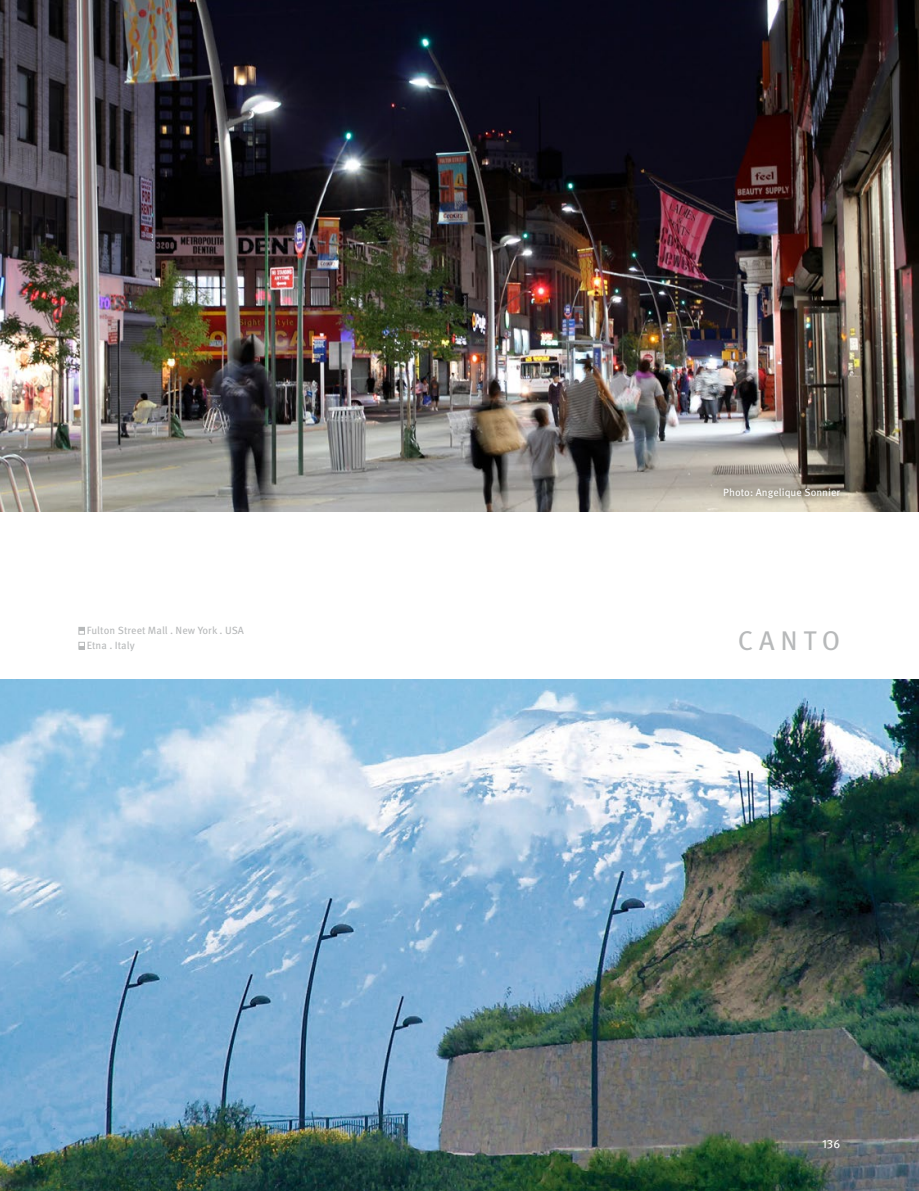
<style>
.page{position:relative;width:919px;height:1191px;background:#fff}
.page>*{position:absolute;margin:0;border:0;box-sizing:border-box;transform-origin:0 0}
.t1{font:27px "Meta Pro";letter-spacing:.21em;color:#b7b9ba}
.t2{font:12px "Meta Pro";color:#fff}
.t3{font:10.5px/15px "Meta Pro";letter-spacing:.005em;color:#b7b9ba}
.t4{font:10.5px "Meta Pro";letter-spacing:.005em;color:#fff}
</style>
<div class="page">
<div style="left:79px;top:642px;width:6px;height:7px;border:1px solid #b7b9ba"></div>
<div style="left:79px;top:627px;width:6px;height:7px;border:1px solid #b7b9ba"></div>
<svg style="left:79px;top:645px;width:6px;height:4px"></svg>
<svg style="left:79px;top:627px;width:6px;height:4px"></svg>
<img style="left:0;top:680px;width:918px;height:511px">
<img style="left:0;top:0;width:918px;height:511px">
<div style="left:716px;top:481px;width:133px;height:27px;background:#000;opacity:.75"></div>
<p class="t3" style="left:87px;top:623px;width:159px">Fulton Street Mall . New York . USA<br>Etna . Italy</p>
<p class="t4" style="left:723px;top:486px;width:119px">Photo: Angelique Sonnier</p>
<h1 class="t1" style="left:738px;top:623px;width:104px">CANTO</h1>
<p class="t2" style="left:822px;top:1136px;width:20px">136</p>
</div>
